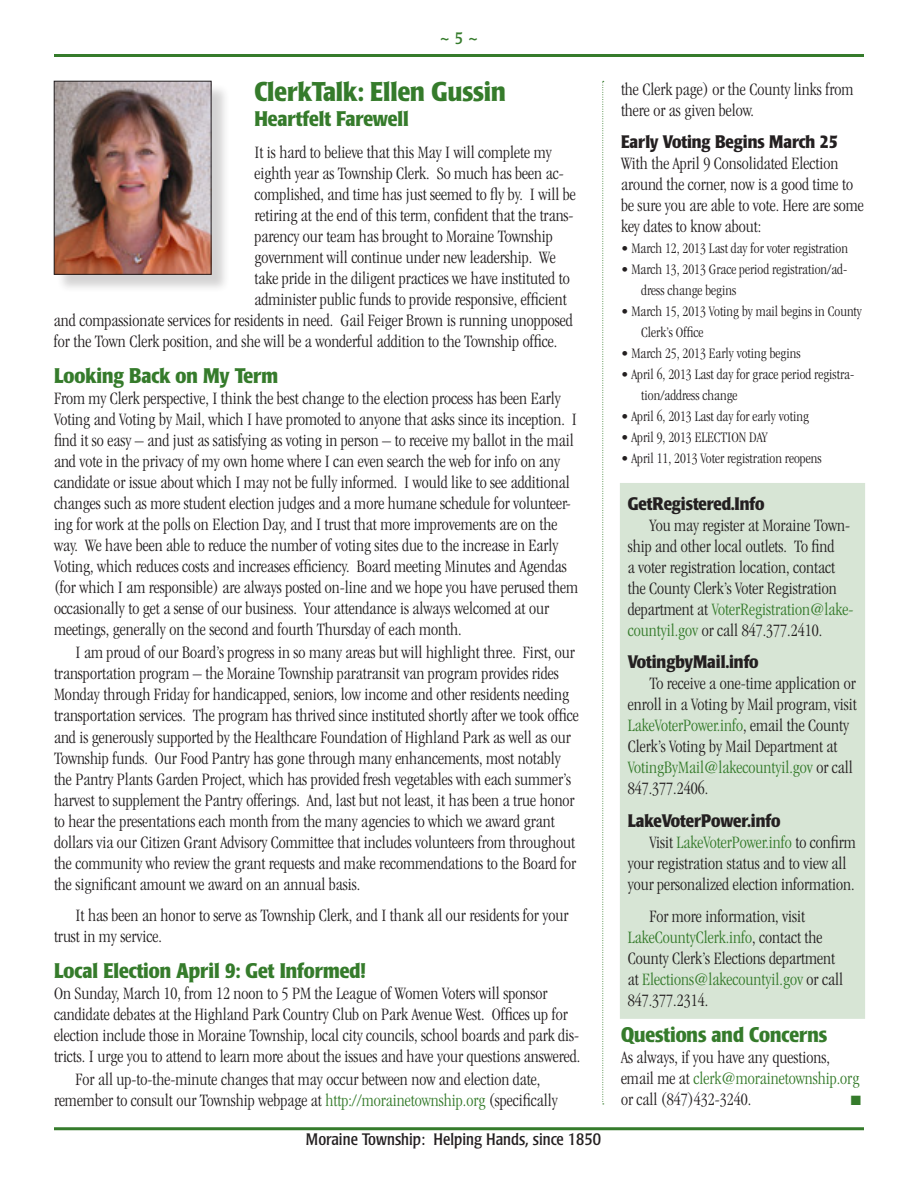
<style>
.page{position:relative;width:918px;height:1188px;background:#fff}
.page>*{position:absolute;margin:0;border:0;box-sizing:border-box;transform-origin:0 0}
.t1{font:700 condensed 27px "Poppl Laudatio";color:#357b2b}
.t2{font:700 condensed 21px "Poppl Laudatio";color:#357b2b}
.t3{font:300 condensed 18px/21px "Garamond";color:#231f20}
.t4{font:700 condensed 18px "Poppl Laudatio";color:#231f20}
.t5{font:condensed 16.5px "Poppl Laudatio";color:#231f20}
.t6{font:condensed 16.5px "Poppl Laudatio";color:#357b2b}
.t7{font:300 condensed 15px/21px "Garamond";color:#231f20}
.t8{font:13.5px "Zapf Dingbats ITC";color:#357b2b}
.s1{color:#357b2b}
</style>
<div class="page">
<hr style="left:54px;top:1127px;width:810px;height:3px;background:#357b2b">
<hr style="left:54px;top:54px;width:810px;height:3px;background:#357b2b">
<div style="left:620px;top:483px;width:245px;height:536px;background:#d7e5d5"></div>
<div style="left:56px;top:83px;width:174px;height:210px;background:#231f20;opacity:.2"></div>
<img style="left:56px;top:83px;width:153px;height:190px">
<div style="left:54px;top:81px;width:157px;height:194px;border:1px solid #231f20"></div>
<svg style="left:602px;top:81px;width:2px;height:1024px"></svg>
<p class="t6" style="left:439px;top:30px;width:42px">~ 5 ~</p>
<h1 class="t1" style="left:254px;top:76px;width:253px">ClerkTalk: Ellen Gussin</h1>
<p class="t2" style="left:254px;top:107px;width:156px">Heartfelt Farewell</p>
<p class="t3" style="left:254px;top:142px;width:299px">It is hard to believe that this May I will complete my</p>
<p class="t3" style="left:254px;top:163px;width:311px">eighth year as Township Clerk. So much has been ac-</p>
<p class="t3" style="left:254px;top:184px;width:323px">complished, and time has just seemed to fly by. I will be</p>
<p class="t3" style="left:254px;top:205px;width:321px">retiring at the end of this term, confident that the trans-</p>
<p class="t3" style="left:254px;top:226px;width:300px">parency our team has brought to Moraine Township</p>
<p class="t3" style="left:254px;top:247px;width:303px">government will continue under new leadership. We</p>
<p class="t3" style="left:254px;top:268px;width:317px">take pride in the diligent practices we have instituted to</p>
<p class="t3" style="left:254px;top:289px;width:314px">administer public funds to provide responsive, efficient</p>
<p class="t3" style="left:54px;top:310px;width:520px">and compassionate services for residents in need. Gail Feiger Brown is running unopposed</p>
<p class="t3" style="left:54px;top:331px;width:505px">for the Town Clerk position, and she will be a wonderful addition to the Township office.</p>
<p class="t2" style="left:54px;top:364px;width:226px">Looking Back on My Term</p>
<p class="t3" style="left:54px;top:388px;width:526px">From my Clerk perspective, I think the best change to the election process has been Early Voting and Voting by Mail, which I have promoted to anyone that asks since its inception. I find it so easy – and just as satisfying as voting in person – to receive my ballot in the mail and vote in the privacy of my own home where I can even search the web for info on any candidate or issue about which I may not be fully informed. I would like to see additional changes such as more student election judges and a more humane schedule for volunteer&shy;ing for work at the polls on Election Day, and I trust that more improvements are on the way. We have been able to reduce the number of voting sites due to the increase in Early Voting, which reduces costs and increases efficiency. Board meeting Minutes and Agendas (for which I am responsible) are always posted on-line and we hope you have perused them occasionally to get a sense of our business. Your attendance is always welcomed at our meetings, generally on the second and fourth Thursday of each month.</p>
<p class="t3" style="left:54px;top:642px;width:526px;text-indent:22px">I am proud of our Board’s progress in so many areas but will highlight three. First, our transportation program – the Moraine Township paratransit van program provides rides Monday through Friday for handicapped, seniors, low income and other residents needing transportation services. The program has thrived since instituted shortly after we took office and is generously supported by the Healthcare Foundation of Highland Park as well as our Township funds. Our Food Pantry has gone through many enhancements, most notably the Pantry Plants Garden Project, which has provided fresh vegetables with each summer’s harvest to supplement the Pantry offerings. And, last but not least, it has been a true honor to hear the presentations each month from the many agencies to which we award grant dollars via our Citizen Grant Advisory Committee that includes volunteers from throughout the community who review the grant requests and make recommendations to the Board for the significant amount we award on an annual basis.</p>
<p class="t3" style="left:54px;top:905px;width:516px;text-indent:22px">It has been an honor to serve as Township Clerk, and I thank all our residents for your trust in my service.</p>
<p class="t2" style="left:54px;top:959px;width:313px">Local Election April 9: Get Informed!</p>
<p class="t3" style="left:54px;top:983px;width:528px">On Sunday, March 10, from 12 noon to 5 PM the League of Women Voters will sponsor candidate debates at the Highland Park Country Club on Park Avenue West. Offices up for election include those in Moraine Township, local city councils, school boards and park dis&shy;tricts. I urge you to attend to learn more about the issues and have your questions answered.</p>
<p class="t3" style="left:54px;top:1069px;width:505px;text-align:center">For all up-to-the-minute changes that may occur between now and election date, remember to consult our Township webpage at <span class="s1">http://morainetownship.org</span> (specifically</p>
<p class="t5" style="left:306px;top:1130px;width:297px">Moraine Township: Helping Hands, since 1850</p>
<p class="t3" style="left:621px;top:79px;width:234px">the Clerk page) or the County links from there or as given below.</p>
<p class="t4" style="left:621px;top:132px;width:218px">Early Voting Begins March 25</p>
<p class="t3" style="left:621px;top:153px;width:244px">With the April 9 Consolidated Election around the corner, now is a good time to be sure you are able to vote. Here are some key dates to know about:</p>
<p class="t7" style="left:621px;top:238px;width:229px">• March 12, 2013 Last day for voter registration</p>
<p class="t7" style="left:641px;top:259px;width:207px;text-indent:-20px">• March 13, 2013 Grace period registration/ad&shy;dress change begins</p>
<p class="t7" style="left:641px;top:301px;width:222px;text-indent:-20px">• March 15, 2013 Voting by mail begins in County<br>Clerk’s Office</p>
<p class="t7" style="left:621px;top:343px;width:181px">• March 25, 2013 Early voting begins</p>
<p class="t7" style="left:641px;top:364px;width:214px;text-indent:-20px">• April 6, 2013 Last day for grace period registra&shy;tion/address change</p>
<p class="t7" style="left:621px;top:406px;width:189px">• April 6, 2013 Last day for early voting</p>
<p class="t7" style="left:621px;top:427px;width:148px">• April 9, 2013 ELECTION DAY</p>
<p class="t7" style="left:621px;top:448px;width:202px">• April 11, 2013 Voter registration reopens</p>
<p class="t4" style="left:628px;top:493px;width:138px">GetRegistered.Info</p>
<p class="t3" style="left:628px;top:515px;width:227px;text-indent:22px">You may register at Moraine Town&shy;ship and other local outlets. To find<br>a voter registration location, contact the County Clerk’s Voter Registration department at <span class="s1">VoterRegistration@lake&shy;countyil.gov</span> or call 847.377.2410.</p>
<p class="t4" style="left:628px;top:652px;width:132px">VotingbyMail.info</p>
<p class="t3" style="left:628px;top:673px;width:231px;text-indent:22px">To receive a one-time application or enroll in a Voting by Mail program, visit <span class="s1">LakeVoterPower.info</span>, email the County Clerk’s Voting by Mail Department at <span class="s1">VotingByMail@lakecountyil.gov</span> or call 847.377.2406.</p>
<p class="t4" style="left:628px;top:810px;width:154px">LakeVoterPower.info</p>
<p class="t3" style="left:628px;top:832px;width:230px;text-indent:22px">Visit <span class="s1">LakeVoterPower.info</span> to confirm your registration status and to view all your personalized election information.</p>
<p class="t3" style="left:628px;top:906px;width:217px;text-indent:22px">For more information, visit<br><span class="s1">LakeCountyClerk.info</span>, contact the<br>County Clerk’s Elections department at <span class="s1">Elections@lakecountyil.gov</span> or call<br>847.377.2314.</p>
<p class="t2" style="left:621px;top:1022px;width:208px">Questions and Concerns</p>
<p class="t3" style="left:621px;top:1046px;width:240px">As always, if you have any questions, email me at <span class="s1">clerk@morainetownship.org </span>or call (847)432-3240.</p>
<p class="t8" style="left:851px;top:1094px;width:12px">■</p>
</div>
